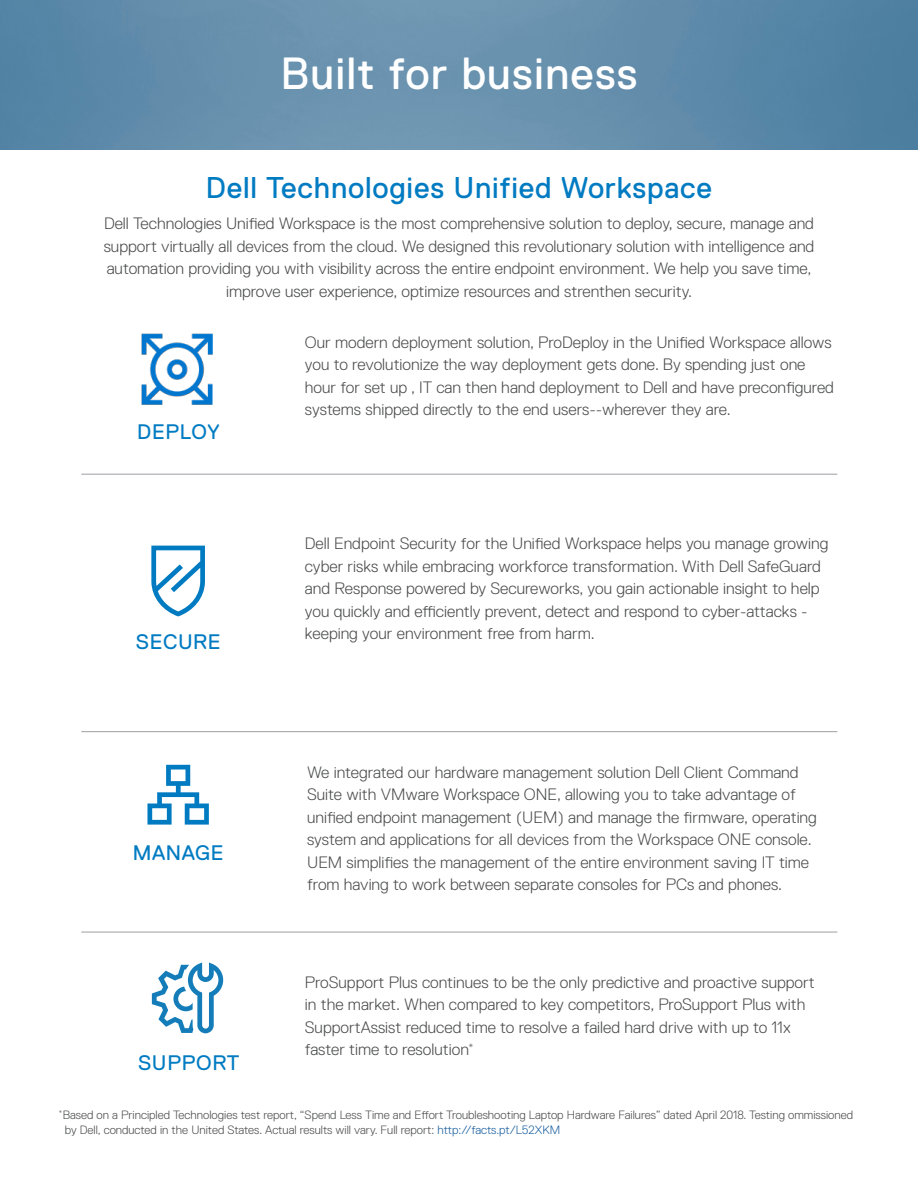
<style>
.page{position:relative;width:918px;height:1188px;background:#fff}
.page>*{position:absolute;margin:0;border:0;box-sizing:border-box;transform-origin:0 0}
.t1{font:45px "Dell Replica";letter-spacing:.025em;color:#fff}
.t2{font:30px "Dell Replica";letter-spacing:.025em;color:#007bc2}
.t3{font:21px "Dell Replica";letter-spacing:.025em;color:#007bc2}
.t4{font:300 16.5px/22.5px "Dell Replica";color:#4b4c4d}
.t5{font:300 12px/14.4px "Dell Replica";color:#4b4c4d}
.s1{color:#175d9e}
</style>
<div class="page">
<img style="left:0;top:0;width:918px;height:150px">
<hr style="left:81px;top:474px;width:756px;height:1px;background:#a8a9ad">
<hr style="left:81px;top:731px;width:756px;height:1px;background:#a8a9ad">
<hr style="left:81px;top:932px;width:756px;height:1px;background:#a8a9ad">
<svg style="left:147px;top:765px;width:62px;height:60px"></svg>
<svg style="left:151px;top:546px;width:54px;height:70px"></svg>
<img style="left:141px;top:333px;width:71px;height:71px">
<svg style="left:152px;top:962px;width:71px;height:71px"></svg>
<h1 class="t1" style="left:280px;top:49px;width:359px">Built for business</h1>
<h2 class="t2" style="left:206px;top:171px;width:508px">Dell Technologies Unified Workspace</h2>
<p class="t4" style="left:104px;top:213px;width:712px;text-align:center">Dell Technologies Unified Workspace is the most comprehensive solution to deploy, secure, manage and support virtually all devices from the cloud. We designed this revolutionary solution with intelligence and automation providing you with visibility across the entire endpoint environment. We help you save time, improve user experience, optimize resources and strenthen security.</p>
<p class="t4" style="left:305px;top:331px;width:531px">Our modern deployment solution, ProDeploy in the Unified Workspace allows you to revolutionize the way deployment gets done. By spending just one hour for set up , IT can then hand deployment to Dell and have preconfigured systems shipped directly to the end users--wherever they are.</p>
<p class="t3" style="left:137px;top:420px;width:84px">DEPLOY</p>
<p class="t3" style="left:136px;top:630px;width:86px">SECURE</p>
<p class="t3" style="left:133px;top:841px;width:92px">MANAGE</p>
<p class="t3" style="left:138px;top:1051px;width:103px">SUPPORT</p>
<p class="t4" style="left:305px;top:532px;width:525px">Dell Endpoint Security for the Unified Workspace helps you manage growing cyber risks while embracing workforce transformation. With Dell SafeGuard and Response powered by Secureworks, you gain actionable insight to help you quickly and efficiently prevent, detect and respond to cyber-attacks - keeping your environment free from harm.</p>
<p class="t4" style="left:307px;top:761px;width:511px">We integrated our hardware management solution Dell Client Command Suite with VMware Workspace ONE, allowing you to take advantage of unified endpoint management (UEM) and manage the firmware, operating system and applications for all devices from the Workspace ONE console.<br>UEM simplifies the management of the entire environment saving IT time from having to work between separate consoles for PCs and phones.</p>
<p class="t4" style="left:305px;top:971px;width:511px">ProSupport Plus continues to be the only predictive and proactive support in the market. When compared to key competitors, ProSupport Plus with SupportAssist reduced time to resolve a failed hard drive with up to 11x faster time to resolution<sup>*</sup></p>
<p class="t5" style="left:65px;top:1108px;width:790px;text-indent:-6px"><sup>*</sup>Based on a Principled Technologies test report, “Spend Less Time and Effort Troubleshooting Laptop Hardware Failures” dated April 2018. Testing ommissioned by Dell, conducted in the United States. Actual results will vary. Full report: <span class="s1">http://facts.pt/L52XKM</span></p>
</div>
